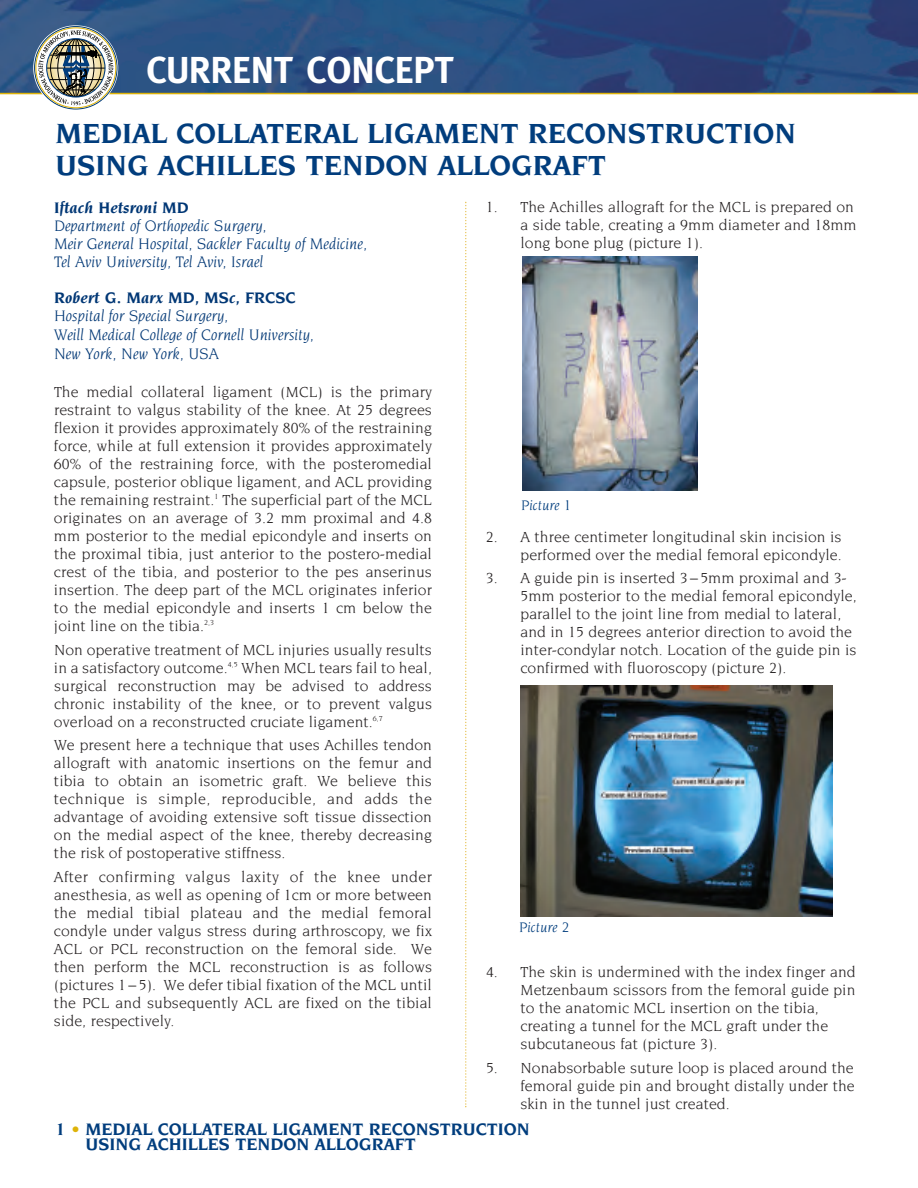
<style>
.page{position:relative;width:918px;height:1188px;background:#fff}
.page>*{position:absolute;margin:0;border:0;box-sizing:border-box;transform-origin:0 0}
.t1{font:700 37.5px "Meta";color:#fff}
.t2{font:italic 700 30px/31.5px "Novarese";color:#013d7d}
.t3{font:italic 700 18px/15px "Novarese";color:#013d7d}
.t4{font:italic 16.5px/18px "Novarese";color:#013775}
.t5{font:italic 700 16.5px "Novarese";color:#013775}
.t6{font:15.75px/18px "Novarese";letter-spacing:.005em;color:#231f20;text-align:justify}
.t7{font:italic 15px "Novarese";color:#013d7d}
.s1{color:#deb308}
</style>
<div class="page">
<img style="left:0;top:0;width:918px;height:93px">
<svg style="left:465px;top:202px;width:1px;height:905px"></svg>
<hr style="left:0;top:93px;width:918px;height:1px;background:#deb308">
<img style="left:35px;top:27px;width:82px;height:82px">
<img style="left:522px;top:256px;width:176px;height:235px">
<img style="left:520px;top:686px;width:313px;height:231px">
<h1 class="t1" style="left:146px;top:49px;width:309px">CURRENT CONCEPT</h1>
<h2 class="t2" style="left:56px;top:120px;width:742px">MEDIAL COLLATERAL LIGAMENT RECONSTRUCTION<br>USING ACHILLES TENDON ALLOGRAFT</h2>
<p class="t5" style="left:54px;top:201px;width:136px">Iftach Hetsroni MD</p>
<p class="t4" style="left:54px;top:218px;width:315px">Department of Orthopedic Surgery,<br>Meir General Hospital, Sackler Faculty of Medicine,<br>Tel Aviv University, Tel Aviv, Israel</p>
<p class="t5" style="left:54px;top:291px;width:243px">Robert G. Marx MD, MSc, FRCSC</p>
<p class="t4" style="left:54px;top:307px;width:261px;line-height:19px">Hospital for Special Surgery,<br>Weill Medical College of Cornell University,<br>New York, New York, USA</p>
<p class="t6" style="left:54px;top:384px;width:380px">The medial collateral ligament (MCL) is the primary restraint to valgus stability of the knee. At 25 degrees flexion it provides approximately 80% of the restraining force, while at full extension it provides approximately 60% of the restraining force, with the posteromedial capsule, posterior oblique ligament, and ACL providing the remaining restraint.<sup>1</sup> The superficial part of the MCL originates on an average of 3.2 mm proximal and 4.8 mm posterior to the medial epicondyle and inserts on the proximal tibia, just anterior to the postero-medial crest of the tibia, and posterior to the pes anserinus insertion. The deep part of the MCL originates inferior to the medial epicondyle and inserts 1 cm below the joint line on the tibia.<sup>2,3</sup></p>
<p class="t6" style="left:54px;top:641px;width:380px">Non operative treatment of MCL injuries usually results in a satisfactory outcome.<sup>4,5</sup> When MCL tears fail to heal, surgical reconstruction may be advised to address chronic instability of the knee, or to prevent valgus overload on a reconstructed cruciate ligament.<sup>6,7</sup></p>
<p class="t6" style="left:54px;top:737px;width:380px">We present here a technique that uses Achilles tendon allograft with anatomic insertions on the femur and tibia to obtain an isometric graft. We believe this technique is simple, reproducible, and adds the advantage of avoiding extensive soft tissue dissection on the medial aspect of the knee, thereby decreasing the risk of postoperative stiffness.</p>
<p class="t6" style="left:54px;top:868px;width:380px">After confirming valgus laxity of the knee under anesthesia, as well as opening of 1cm or more between the medial tibial plateau and the medial femoral condyle under valgus stress during arthroscopy, we fix ACL or PCL reconstruction on the femoral side. We then perform the MCL reconstruction is as follows (pictures 1– 5). We defer tibial fixation of the MCL until the PCL and subsequently ACL are fixed on the tibial side, respectively.</p>
<p class="t6" style="left:520px;top:199px;width:338px;text-align:left;text-indent:-35px">1. The Achilles allograft for the MCL is prepared on a side table, creating a 9mm diameter and 18mm long bone plug (picture 1).</p>
<p class="t7" style="left:521px;top:499px;width:51px">Picture 1</p>
<p class="t6" style="left:486px;top:529px;width:357px;text-align:right">2. A three centimeter longitudinal skin incision is performed over the medial femoral epicondyle.</p>
<p class="t6" style="left:520px;top:570px;width:338px;text-align:left;text-indent:-35px">3. A guide pin is inserted 3– 5mm proximal and 3- 5mm posterior to the medial femoral epicondyle, parallel to the joint line from medial to lateral, and in 15 degrees anterior direction to avoid the inter-condylar notch. Location of the guide pin is confirmed with fluoroscopy (picture 2).</p>
<p class="t7" style="left:519px;top:921px;width:51px">Picture 2</p>
<p class="t6" style="left:521px;top:964px;width:337px;text-align:left;text-indent:-34px">4. The skin is undermined with the index finger and Metzenbaum scissors from the femoral guide pin to the anatomic MCL insertion on the tibia, creating a tunnel for the MCL graft under the subcutaneous fat (picture 3).</p>
<p class="t6" style="left:521px;top:1060px;width:336px;text-indent:-34px">5. Nonabsorbable suture loop is placed around the femoral guide pin and brought distally under the skin in the tunnel just created.</p>
<p class="t3" style="left:86px;top:1123px;width:446px;text-indent:-30px">1 <span class="s1">•</span> MEDIAL COLLATERAL LIGAMENT RECONSTRUCTION<br>USING ACHILLES TENDON ALLOGRAFT</p>
</div>
